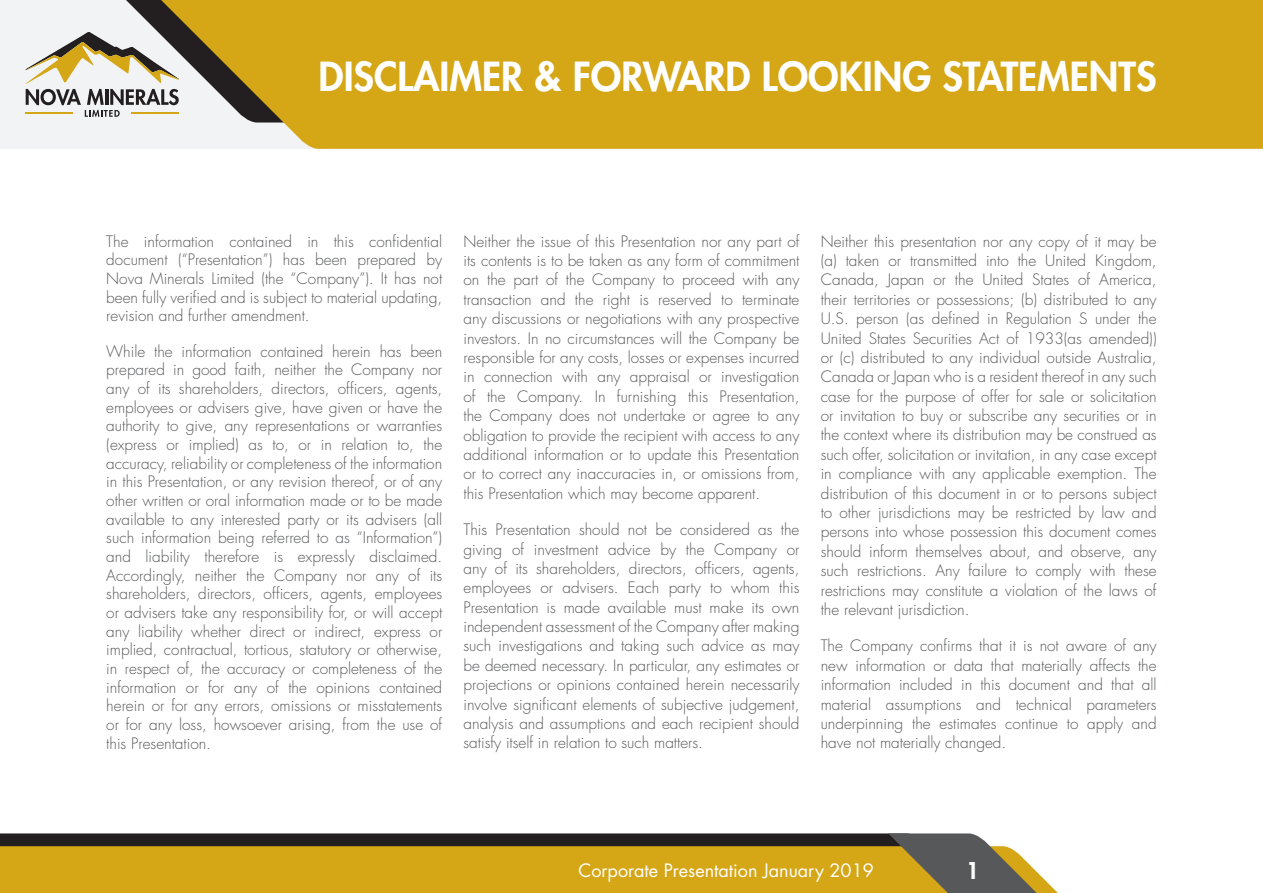
<style>
.page{position:relative;width:1263px;height:893px;background:#fff}
.page>*{position:absolute;margin:0;border:0;box-sizing:border-box;transform-origin:0 0}
.t1{font:800 39px "Futura Std";color:#fff}
.t2{font:800 22.5px "Futura Std";color:#fff}
.t3{font:18px "Futura Std";color:#fff}
.t4{font:300 15.3px/19.4px "Futura Std";color:#57585a;text-align:justify}
</style>
<div class="page">
<div style="left:0;top:0;width:92px;height:149px;background:#f2f3f4"></div>
<svg style="left:0;top:833px;width:888px;height:13px;background:#2a2627"></svg>
<div style="left:0;top:846px;width:888px;height:47px;background:#d5a616"></div>
<svg style="left:92px;top:0;width:1171px;height:149px;background:#d2a723"></svg>
<svg style="left:888px;top:833px;width:170px;height:60px"></svg>
<svg style="left:26px;top:32px;width:153px;height:85px"></svg>
<h1 class="t1" style="left:318px;top:51px;width:840px">DISCLAIMER &amp; FORWARD LOOKING STATEMENTS</h1>
<p class="t4" style="left:106px;top:232px;width:337px;line-height:18.6px">The information contained in this confidential document (“Presentation”) has been prepared by Nova Minerals Limited (the “Company”). It has not been fully verified and is subject to material updating, revision and further amendment.</p>
<p class="t4" style="left:106px;top:342px;width:337px;line-height:18.6px">While the information contained herein has been prepared in good faith, neither the Company nor any of its shareholders, directors, officers, agents, employees or advisers give, have given or have the authority to give, any representations or warranties (express or implied) as to, or in relation to, the accuracy, reliability or completeness of the information in this Presentation, or any revision thereof, or of any other written or oral information made or to be made available to any interested party or its advisers (all such information being referred to as “Information”) and liability therefore is expressly disclaimed.<br>Accordingly, neither the Company nor any of its shareholders, directors, officers, agents, employees or advisers take any responsibility for, or will accept any liability whether direct or indirect, express or implied, contractual, tortious, statutory or otherwise, in respect of, the accuracy or completeness of the information or for any of the opinions contained herein or for any errors, omissions or misstatements or for any loss, howsoever arising, from the use of this Presentation.</p>
<p class="t4" style="left:463px;top:232px;width:337px">Neither the issue of this Presentation nor any part of its contents is to be taken as any form of commitment on the part of the Company to proceed with any transaction and the right is reserved to terminate any discussions or negotiations with any prospective investors. In no circumstances will the Company be responsible for any costs, losses or expenses incurred in connection with any appraisal or investigation of the Company. In furnishing this Presentation, the Company does not undertake or agree to any obligation to provide the recipient with access to any additional information or to update this Presentation or to correct any inaccuracies in, or omissions from, this Presentation which may become apparent.</p>
<p class="t4" style="left:463px;top:520px;width:337px">This Presentation should not be considered as the giving of investment advice by the Company or any of its shareholders, directors, officers, agents, employees or advisers. Each party to whom this Presentation is made available must make its own independent assessment of the Company after making such investigations and taking such advice as may be deemed necessary. In particular, any estimates or projections or opinions contained herein necessarily involve significant elements of subjective judgement, analysis and assumptions and each recipient should satisfy itself in relation to such matters.</p>
<p class="t4" style="left:821px;top:232px;width:337px">Neither this presentation nor any copy of it may be (a) taken or transmitted into the United Kingdom, Canada, Japan or the United States of America, their territories or possessions; (b) distributed to any U.S. person (as defined in Regulation S under the United States Securities Act of 1933(as amended)) or (c) distributed to any individual outside Australia, Canada or Japan who is a resident thereof in any such case for the purpose of offer for sale or solicitation or invitation to buy or subscribe any securities or in the context where its distribution may be construed as such offer, solicitation or invitation, in any case except in compliance with any applicable exemption. The distribution of this document in or to persons subject to other jurisdictions may be restricted by law and persons into whose possession this document comes should inform themselves about, and observe, any such restrictions. Any failure to comply with these restrictions may constitute a violation of the laws of the relevant jurisdiction.</p>
<p class="t4" style="left:821px;top:636px;width:337px">The Company confirms that it is not aware of any new information or data that materially affects the information included in this document and that all material assumptions and technical parameters underpinning the estimates continue to apply and have not materially changed.</p>
<p class="t3" style="left:578px;top:859px;width:297px">Corporate Presentation January 2019</p>
<h2 class="t2" style="left:966px;top:856px;width:15px">1</h2>
</div>
